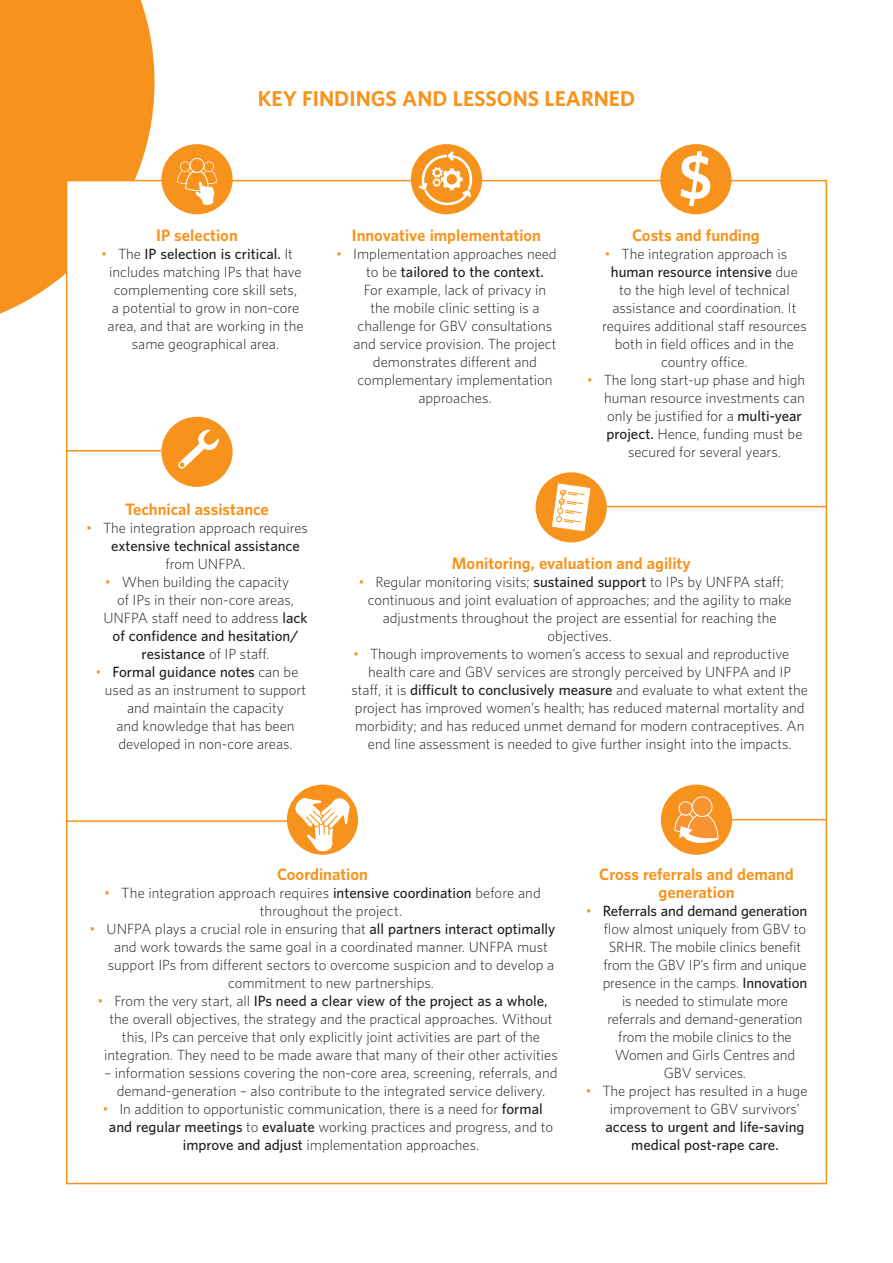
<style>
.page{position:relative;width:893px;height:1263px;background:#fff}
.page>*{position:absolute;margin:0;border:0;box-sizing:border-box;transform-origin:0 0}
.Paragraph_Style_2{font:700 56.55px "UNFPA";color:#fff}
._1_title_no_number{font:700 19.5px "UNFPA";color:#f7931d}
.infographic_titles{font:700 15px/18px "UNFPA";color:#f7931d;text-align:center}
.t1{font:300 13.5px/18px "UNFPA";color:#231f20}
.t2{font:600 13.5px "UNFPA";color:#231f20}
.s1{font-weight:300;color:#f7931d}
.s2{font-weight:300}
.s3{color:#f7931d}
.s4{font-weight:600}
</style>
<div class="page">
<svg style="left:0;top:0;width:155px;height:333px;background:#f79c31"></svg>
<div style="left:66px;top:180px;width:761px;height:1004px;background:#fff;border:2px solid #f7931d"></div>
<div style="left:161px;top:144px;width:72px;height:70px;background:#f7931d;border-radius:50%"></div>
<svg style="left:177px;top:158px;width:40px;height:48px"></svg>
<div style="left:660px;top:144px;width:72px;height:70px;background:#f7931d;border-radius:50%"></div>
<div style="left:411px;top:144px;width:71px;height:70px;background:#f7931d;border-radius:50%"></div>
<svg style="left:416px;top:148px;width:57px;height:58px"></svg>
<div style="left:161px;top:417px;width:72px;height:70px;background:#f7931d;border-radius:50%"></div>
<svg style="left:178px;top:429px;width:41px;height:40px"></svg>
<div style="left:536px;top:472px;width:71px;height:70px;background:#f7931d;border-radius:50%"></div>
<svg style="left:551px;top:483px;width:40px;height:49px"></svg>
<hr style="left:66px;top:450px;width:95px;height:1px;background:#f7931d">
<hr style="left:606px;top:506px;width:221px;height:1px;background:#f7931d">
<hr style="left:696px;top:819px;width:131px;height:1px;background:#f7931d">
<hr style="left:66px;top:820px;width:221px;height:2px;background:#f7931d">
<div style="left:287px;top:784px;width:71px;height:71px;background:#f7931d;border-radius:50%"></div>
<svg style="left:294px;top:797px;width:57px;height:56px"></svg>
<div style="left:661px;top:784px;width:71px;height:71px;background:#f7931d;border-radius:50%"></div>
<svg style="left:674px;top:796px;width:45px;height:53px"></svg>
<p class="_1_title_no_number" style="left:258px;top:86px;width:379px">KEY FINDINGS AND LESSONS LEARNED</p>
<p class="infographic_titles" style="left:156px;top:225px;width:83px">IP selection</p>
<p class="t2" style="left:101px;top:245px;width:194px"><span class="s1">•</span> <span class="s2">The</span> IP selection is critical. <span class="s2">It</span></p>
<p class="t1" style="left:109px;top:262px;width:194px">includes matching IPs that have</p>
<p class="t1" style="left:114px;top:280px;width:185px">complementing core skill sets,</p>
<p class="t1" style="left:112px;top:298px;width:189px">a potential to grow in non-core</p>
<p class="t1" style="left:108px;top:316px;width:197px">area, and that are working in the</p>
<p class="t1" style="left:132px;top:334px;width:149px">same geographical area.</p>
<p class="infographic_titles" style="left:125px;top:500px;width:145px">Technical assistance</p>
<p class="t1" style="left:86px;top:519px;width:223px"><span class="s3">•</span> The integration approach requires</p>
<p class="t2" style="left:111px;top:537px;width:190px">extensive technical assistance</p>
<p class="t1" style="left:165px;top:555px;width:82px">from UNFPA.</p>
<p class="t1" style="left:105px;top:573px;width:186px"><span class="s3">•</span> When building the capacity</p>
<p class="t1" style="left:117px;top:591px;width:178px">of IPs in their non-core areas,</p>
<p class="t1" style="left:103px;top:609px;width:206px">UNFPA staff need to address <span class="s4">lack</span></p>
<p class="t2" style="left:113px;top:627px;width:187px">of confidence and hesitation/</p>
<p class="t2" style="left:142px;top:645px;width:129px">resistance <span class="s2">of IP staff.</span></p>
<p class="t2" style="left:96px;top:663px;width:204px"><span class="s1">•</span> Formal guidance notes <span class="s2">can be</span></p>
<p class="t1" style="left:105px;top:681px;width:203px">used as an instrument to support</p>
<p class="t1" style="left:127px;top:699px;width:158px">and maintain the capacity</p>
<p class="t1" style="left:116px;top:717px;width:180px">and knowledge that has been</p>
<p class="t1" style="left:118px;top:735px;width:176px">developed in non-core areas.</p>
<p class="infographic_titles" style="left:352px;top:225px;width:191px">Innovative implementation</p>
<p class="t1" style="left:336px;top:244px;width:222px"><span class="s3">•</span> Implementation approaches need</p>
<p class="t2" style="left:366px;top:263px;width:179px"><span class="s2">to be</span> tailored to the context.</p>
<p class="t1" style="left:364px;top:280px;width:184px">For example, lack of privacy in</p>
<p class="t1" style="left:370px;top:298px;width:171px">the mobile clinic setting is a</p>
<p class="t1" style="left:358px;top:316px;width:196px">challenge for GBV consultations</p>
<p class="t1" style="left:354px;top:334px;width:204px">and service provision. The project</p>
<p class="t1" style="left:373px;top:352px;width:165px">demonstrates different and</p>
<p class="t1" style="left:358px;top:370px;width:196px">complementary implementation</p>
<p class="t1" style="left:418px;top:388px;width:75px">approaches.</p>
<p class="Paragraph_Style_2" style="left:678px;top:139px;width:36px">$</p>
<p class="infographic_titles" style="left:632px;top:225px;width:129px">Costs and funding</p>
<p class="t1" style="left:605px;top:244px;width:184px"><span class="s3">•</span> The integration approach is</p>
<p class="t2" style="left:611px;top:263px;width:189px">human resource intensive <span class="s2">due</span></p>
<p class="t1" style="left:619px;top:280px;width:172px">to the high level of technical</p>
<p class="t1" style="left:612px;top:298px;width:186px">assistance and coordination. It</p>
<p class="t1" style="left:602px;top:316px;width:206px">requires additional staff resources</p>
<p class="t1" style="left:615px;top:334px;width:181px">both in field offices and in the</p>
<p class="t1" style="left:661px;top:352px;width:88px">country office.</p>
<p class="t1" style="left:587px;top:370px;width:220px"><span class="s3">•</span> The long start-up phase and high</p>
<p class="t1" style="left:604px;top:388px;width:202px">human resource investments can</p>
<p class="t1" style="left:607px;top:406px;width:196px">only be justified for a <span class="s4">multi-year</span></p>
<p class="t1" style="left:606px;top:424px;width:197px"><span class="s4">project.</span> Hence, funding must be</p>
<p class="t1" style="left:628px;top:442px;width:154px">secured for several years.</p>
<p class="infographic_titles" style="left:452px;top:554px;width:240px">Monitoring, evaluation and agility</p>
<p class="t1" style="left:358px;top:572px;width:427px"><span class="s3">•</span> Regular monitoring visits; <span class="s4">sustained support</span> to IPs by UNFPA staff;</p>
<p class="t1" style="left:368px;top:590px;width:426px">continuous and joint evaluation of approaches; and the agility to make</p>
<p class="t1" style="left:383px;top:608px;width:396px">adjustments throughout the project are essential for reaching the</p>
<p class="t1" style="left:548px;top:626px;width:66px">objectives.</p>
<p class="t1" style="left:353px;top:644px;width:438px"><span class="s3">•</span> Though improvements to women’s access to sexual and reproductive</p>
<p class="t1" style="left:368px;top:662px;width:425px">health care and GBV services are strongly perceived by UNFPA and IP</p>
<p class="t1" style="left:351px;top:680px;width:458px">staff, it is <span class="s4">difficult to conclusively measure</span> and evaluate to what extent the</p>
<p class="t1" style="left:355px;top:698px;width:451px">project has improved women’s health; has reduced maternal mortality and</p>
<p class="t1" style="left:355px;top:716px;width:451px">morbidity; and has reduced unmet demand for modern contraceptives. An</p>
<p class="t1" style="left:368px;top:734px;width:425px">end line assessment is needed to give further insight into the impacts.</p>
<p class="infographic_titles" style="left:277px;top:865px;width:93px">Coordination</p>
<p class="t1" style="left:260px;top:884px;width:282px;text-indent:-156px"><span class="s3">•</span> The integration approach requires <span class="s4">intensive coordination</span> before and throughout the project.</p>
<p class="t1" style="left:90px;top:920px;width:467px"><span class="s3">•</span> UNFPA plays a crucial role in ensuring that <span class="s4">all partners interact optimally</span></p>
<p class="t1" style="left:114px;top:938px;width:435px">and work towards the same goal in a coordinated manner. UNFPA must</p>
<p class="t1" style="left:108px;top:956px;width:448px">support IPs from different sectors to overcome suspicion and to develop a</p>
<p class="t1" style="left:228px;top:974px;width:207px">commitment to new partnerships.</p>
<p class="t2" style="left:97px;top:992px;width:452px"><span class="s1">•</span> <span class="s2">From the very start, all</span> IPs need a clear view of the project as a whole,</p>
<p class="t1" style="left:110px;top:1010px;width:444px">the overall objectives, the strategy and the practical approaches. Without</p>
<p class="t1" style="left:122px;top:1028px;width:420px">this, IPs can perceive that only explicitly joint activities are part of the</p>
<p class="t1" style="left:104px;top:1046px;width:455px">integration. They need to be made aware that many of their other activities</p>
<p class="t1" style="left:105px;top:1064px;width:454px;text-align:center">– information sessions covering the non-core area, screening, referrals, and demand-generation – also contribute to the integrated service delivery.</p>
<p class="t1" style="left:102px;top:1100px;width:442px"><span class="s3">•</span> In addition to opportunistic communication, there is a need for <span class="s4">formal</span></p>
<p class="t1" style="left:109px;top:1118px;width:446px"><span class="s4">and regular meetings</span> to <span class="s4">evaluate</span> working practices and progress, and to</p>
<p class="t1" style="left:183px;top:1136px;width:298px"><span class="s4">improve and adjust</span> implementation approaches.</p>
<p class="infographic_titles" style="left:599px;top:865px;width:196px">Cross referrals and demand generation</p>
<p class="t2" style="left:586px;top:902px;width:223px"><span class="s1">•</span> Referrals and demand generation</p>
<p class="t1" style="left:604px;top:920px;width:204px">flow almost uniquely from GBV to</p>
<p class="t1" style="left:609px;top:938px;width:194px">SRHR. The mobile clinics benefit</p>
<p class="t1" style="left:603px;top:956px;width:204px">from the GBV IP’s firm and unique</p>
<p class="t1" style="left:603px;top:974px;width:206px">presence in the camps. <span class="s4">Innovation</span></p>
<p class="t1" style="left:622px;top:992px;width:167px">is needed to stimulate more</p>
<p class="t1" style="left:607px;top:1010px;width:197px">referrals and demand-generation</p>
<p class="t1" style="left:618px;top:1028px;width:175px">from the mobile clinics to the</p>
<p class="t1" style="left:615px;top:1046px;width:182px">Women and Girls Centres and</p>
<p class="t1" style="left:664px;top:1064px;width:84px">GBV services.</p>
<p class="t1" style="left:585px;top:1082px;width:224px"><span class="s3">•</span> The project has resulted in a huge</p>
<p class="t1" style="left:610px;top:1100px;width:192px">improvement to GBV survivors’</p>
<p class="t2" style="left:605px;top:1118px;width:201px">access to urgent and life-saving</p>
<p class="t2" style="left:631px;top:1136px;width:149px">medical post-rape care.</p>
</div>
